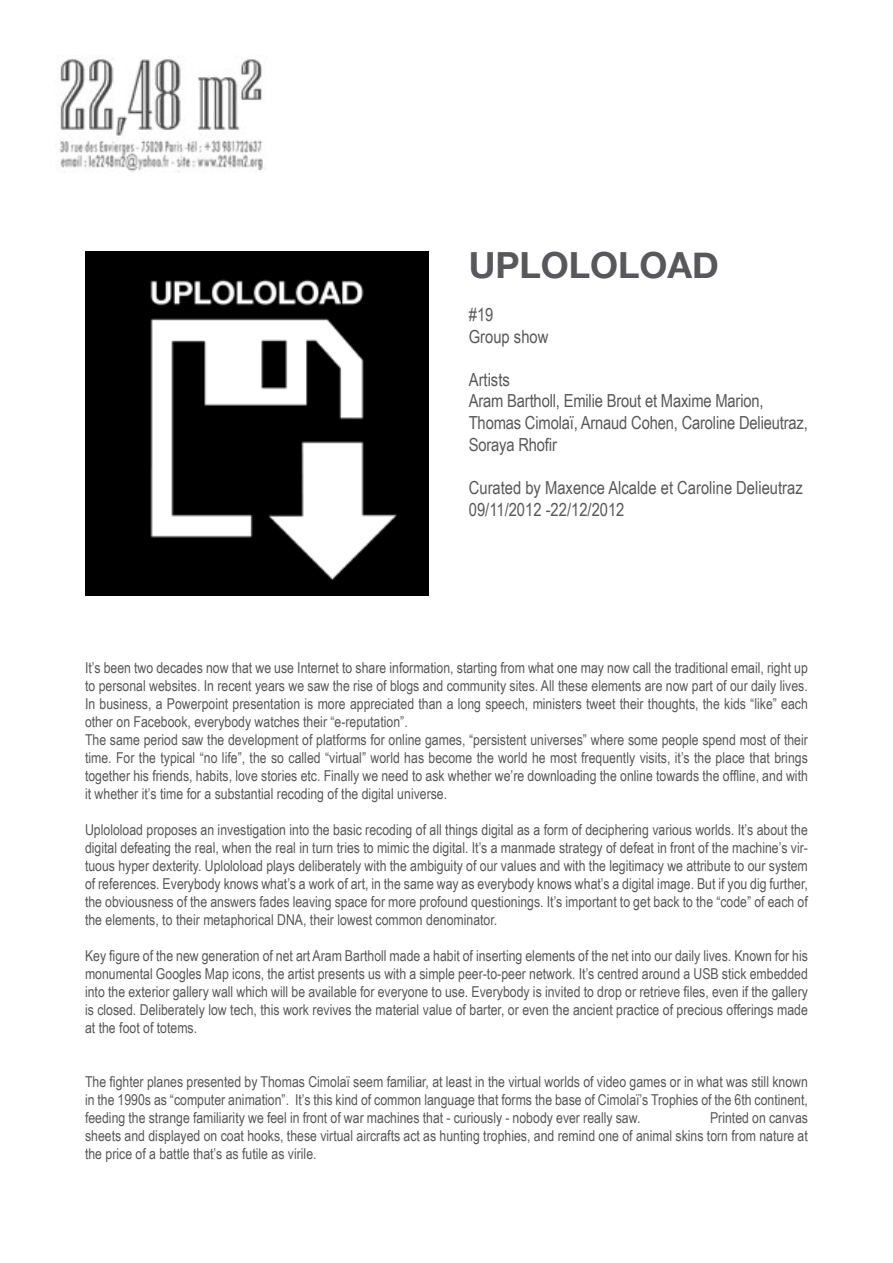
<style>
.page{position:relative;width:893px;height:1263px;background:#fff}
.page>*{position:absolute;margin:0;border:0;box-sizing:border-box;transform-origin:0 0}
.t1{font:700 36px "Helvetica Neue";color:#58585a}
.t2{font:18px/21.6px "Arial Narrow";letter-spacing:-.01em;color:#58585a}
.t3{font:15px/18px "Arial Narrow";color:#58585a;text-align:justify}
</style>
<div class="page">
<img style="left:85px;top:252px;width:344px;height:343px">
<img style="left:55px;top:57px;width:210px;height:116px">
<h1 class="t1" style="left:469px;top:237px;width:252px">UPLOLOLOAD</h1>
<p class="t2" style="left:469px;top:303px;width:81px">#19<br>Group show</p>
<p class="t2" style="left:469px;top:368px;width:341px">Artists<br>Aram Bartholl, Emilie Brout et Maxime Marion,<br>Thomas Cimolaï, Arnaud Cohen, Caroline Delieutraz,<br>Soraya Rhofir</p>
<p class="t2" style="left:469px;top:476px;width:335px">Curated by Maxence Alcalde et Caroline Delieutraz<br>09/11/2012 -22/12/2012</p>
<p class="t3" style="left:85px;top:658px;width:724px;text-align:left">It’s been two decades now that we use Internet to share information, starting from what one may now call the traditional email, right up to personal websites. In recent years we saw the rise of blogs and community sites. All these elements are now part of our daily lives.<br>In business, a Powerpoint presentation is more appreciated than a long speech, ministers tweet their thoughts, the kids “like” each other on Facebook, everybody watches their “e-reputation”.<br>The same period saw the development of platforms for online games, “persistent universes” where some people spend most of their time. For the typical “no life”, the so called “virtual” world has become the world he most frequently visits, it’s the place that brings together his friends, habits, love stories etc. Finally we need to ask whether we’re downloading the online towards the offline, and with it whether it’s time for a substantial recoding of the digital universe.</p>
<p class="t3" style="left:85px;top:820px;width:724px">Uploloload proposes an investigation into the basic recoding of all things digital as a form of deciphering various worlds. It’s about the digital defeating the real, when the real in turn tries to mimic the digital. It’s a manmade strategy of defeat in front of the machine’s vir&shy;tuous hyper dexterity. Uploloload plays deliberately with the ambiguity of our values and with the legitimacy we attribute to our system of references. Everybody knows what’s a work of art, in the same way as everybody knows what’s a digital image. But if you dig further, the obviousness of the answers fades leaving space for more profound questionings. It’s important to get back to the “code” of each of the elements, to their metaphorical DNA, their lowest common denominator.</p>
<p class="t3" style="left:85px;top:946px;width:724px">Key figure of the new generation of net art Aram Bartholl made a habit of inserting elements of the net into our daily lives. Known for his monumental Googles Map icons, the artist presents us with a simple peer-to-peer network. It’s centred around a USB stick embedded into the exterior gallery wall which will be available for everyone to use. Everybody is invited to drop or retrieve files, even if the gallery is closed. Deliberately low tech, this work revives the material value of barter, or even the ancient practice of precious offerings made at the foot of totems.</p>
<p class="t3" style="left:85px;top:1072px;width:724px">The fighter planes presented by Thomas Cimolaï seem familiar, at least in the virtual worlds of video games or in what was still known in the 1990s as “computer animation”. It’s this kind of common language that forms the base of Cimolaï’s Trophies of the 6th continent, feeding the strange familiarity we feel in front of war machines that - curiously - nobody ever really saw.</p>
<p class="t3" style="left:85px;top:1108px;width:724px;text-indent:625px">Printed on canvas sheets and displayed on coat hooks, these virtual aircrafts act as hunting trophies, and remind one of animal skins torn from nature at the price of a battle that’s as futile as virile.</p>
</div>
